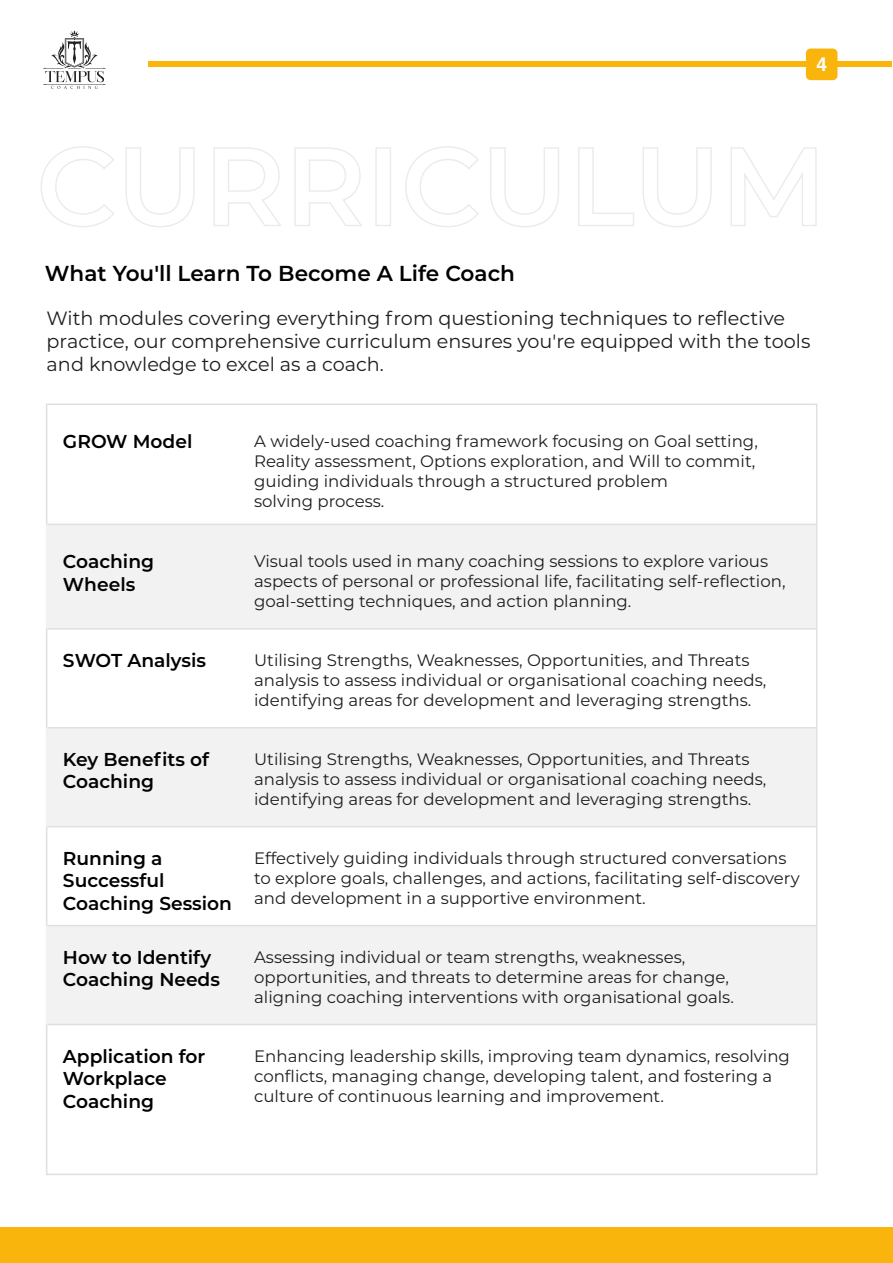
<style>
.page{position:relative;width:893px;height:1263px;background:#fff}
.page>*{position:absolute;margin:0;border:0;box-sizing:border-box;transform-origin:0 0}
.t1{font:600 21.6px "Montserrat";color:#010101}
.t2{font:19.2px/23.1px "Montserrat";color:#1d1d1b}
.t3{font:700 19.2px "Helvetica";color:#fff}
.t4{font:600 18.6px/22.4px "Montserrat";color:#010101}
.t5{font:16.5px/20px "Montserrat";color:#1d1d1b}
</style>
<div class="page">
<svg style="left:43px;top:30px;width:63px;height:59px"></svg>
<div style="left:148px;top:62px;width:744px;height:5px;background:#fab50d"></div>
<div style="left:806px;top:49px;width:31px;height:31px;background:#fab50d;border-radius:5px"></div>
<div style="left:0;top:1228px;width:893px;height:35px;background:#fab50d"></div>
<svg style="left:41px;top:146px;width:73px;height:81px"></svg>
<svg style="left:125px;top:147px;width:70px;height:80px"></svg>
<svg style="left:213px;top:147px;width:68px;height:79px"></svg>
<svg style="left:294px;top:147px;width:68px;height:79px"></svg>
<svg style="left:405px;top:146px;width:74px;height:81px"></svg>
<svg style="left:490px;top:147px;width:69px;height:80px"></svg>
<svg style="left:578px;top:147px;width:56px;height:79px"></svg>
<svg style="left:643px;top:147px;width:69px;height:80px"></svg>
<svg style="left:731px;top:147px;width:86px;height:79px"></svg>
<div style="left:46px;top:403px;width:771px;height:772px;background:#fff;border:2px solid #e0e0e0"></div>
<div style="left:47px;top:524px;width:769px;height:105px;background:#f2f2f2"></div>
<div style="left:47px;top:728px;width:769px;height:99px;background:#f2f2f2"></div>
<div style="left:47px;top:926px;width:769px;height:98px;background:#f2f2f2"></div>
<hr style="left:47px;top:524px;width:769px;height:1px;background:#e0e0e0">
<hr style="left:47px;top:628px;width:769px;height:2px;background:#e0e0e0">
<hr style="left:47px;top:727px;width:769px;height:1px;background:#e0e0e0">
<hr style="left:47px;top:826px;width:769px;height:1px;background:#e0e0e0">
<hr style="left:47px;top:1024px;width:769px;height:1px;background:#e0e0e0">
<hr style="left:47px;top:925px;width:769px;height:1px;background:#e0e0e0">
<h1 class="t1" style="left:45px;top:258px;width:472px">What You'll Learn To Become A Life Coach</h1>
<p class="t3" style="left:816px;top:53px;width:12px">4</p>
<p class="t2" style="left:47px;top:306px;width:765px">With modules covering everything from questioning techniques to reflective practice, our comprehensive curriculum ensures you're equipped with the tools and knowledge to excel as a coach.</p>
<p class="t4" style="left:63px;top:429px;width:131px">GROW Model</p>
<p class="t5" style="left:254px;top:431px;width:505px">A widely-used coaching framework focusing on Goal setting, Reality assessment, Options exploration, and Will to commit, guiding individuals through a structured problem<br>solving process.</p>
<p class="t4" style="left:63px;top:550px;width:93px">Coaching<br>Wheels</p>
<p class="t5" style="left:254px;top:551px;width:533px">Visual tools used in many coaching sessions to explore various aspects of personal or professional life, facilitating self-reflection, goal-setting techniques, and action planning.</p>
<p class="t4" style="left:63px;top:648px;width:145px">SWOT Analysis</p>
<p class="t5" style="left:254px;top:650px;width:514px">Utilising Strengths, Weaknesses, Opportunities, and Threats analysis to assess individual or organisational coaching needs, identifying areas for development and leveraging strengths.</p>
<p class="t4" style="left:63px;top:747px;width:148px">Key Benefits of<br>Coaching</p>
<p class="t5" style="left:254px;top:749px;width:514px">Utilising Strengths, Weaknesses, Opportunities, and Threats analysis to assess individual or organisational coaching needs, identifying areas for development and leveraging strengths.</p>
<p class="t4" style="left:63px;top:846px;width:171px">Running a<br>Successful<br>Coaching Session</p>
<p class="t5" style="left:254px;top:848px;width:547px">Effectively guiding individuals through structured conversations to explore goals, challenges, and actions, facilitating self-discovery and development in a supportive environment.</p>
<p class="t4" style="left:63px;top:945px;width:159px">How to Identify<br>Coaching Needs</p>
<p class="t5" style="left:254px;top:946px;width:481px">Assessing individual or team strengths, weaknesses, opportunities, and threats to determine areas for change, aligning coaching interventions with organisational goals.</p>
<p class="t4" style="left:63px;top:1044px;width:144px">Application for<br>Workplace<br>Coaching</p>
<p class="t5" style="left:254px;top:1045px;width:537px">Enhancing leadership skills, improving team dynamics, resolving conflicts, managing change, developing talent, and fostering a culture of continuous learning and improvement.</p>
</div>
